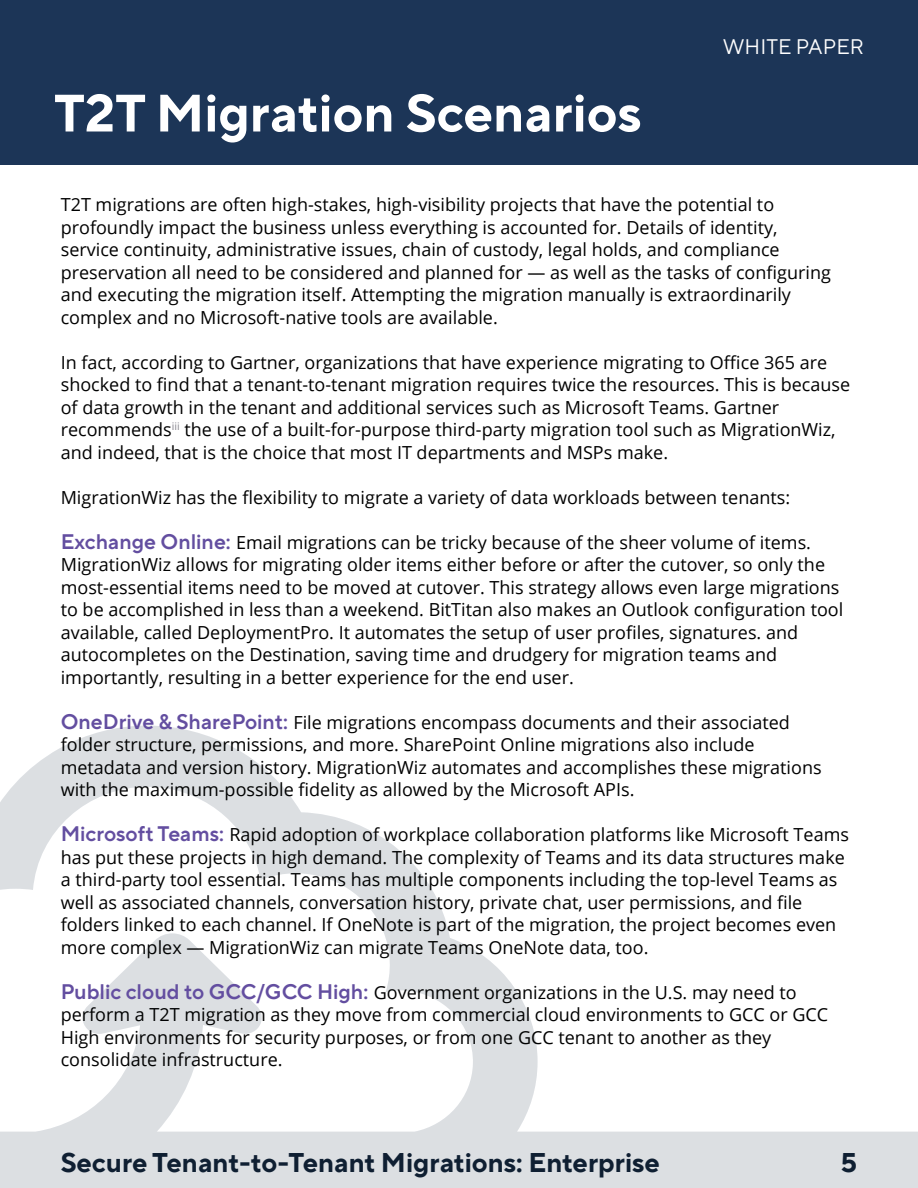
<style>
.page{position:relative;width:918px;height:1188px;background:#fff}
.page>*{position:absolute;margin:0;border:0;box-sizing:border-box;transform-origin:0 0}
.t1{font:700 52.5px "TT Norms Pro";color:#fff}
.t2{font:700 27px "TT Norms Pro";color:#0f1f32}
.t3{font:21px "TT Norms Pro";color:#fff}
.t4{font:18px/22.5px "Open Sans";color:#000101}
.s1{font-family:"TT Norms Pro";font-weight:600;font-size:21px;color:#634ea0}
</style>
<div class="page">
<svg style="left:0;top:726px;width:918px;height:462px"></svg>
<div style="left:0;top:0;width:918px;height:164px;background:#1c3557"></div>
<h1 class="t1" style="left:54px;top:74px;width:589px">T2T Migration Scenarios</h1>
<p class="t3" style="left:723px;top:31px;width:143px">WHITE PAPER</p>
<p class="t4" style="left:61px;top:193px;width:772px">T2T migrations are often high-stakes, high-visibility projects that have the potential to profoundly impact the business unless everything is accounted for. Details of identity, service continuity, administrative issues, chain of custody, legal holds, and compliance preservation all need to be considered and planned for — as well as the tasks of configuring and executing the migration itself. Attempting the migration manually is extraordinarily complex and no Microsoft-native tools are available.</p>
<p class="t4" style="left:61px;top:351px;width:791px">In fact, according to Gartner, organizations that have experience migrating to Office 365 are shocked to find that a tenant-to-tenant migration requires twice the resources. This is because of data growth in the tenant and additional services such as Microsoft Teams. Gartner recommends<sup>iii</sup> the use of a built-for-purpose third-party migration tool such as MigrationWiz, and indeed, that is the choice that most IT departments and MSPs make.</p>
<p class="t4" style="left:61px;top:486px;width:731px">MigrationWiz has the flexibility to migrate a variety of data workloads between tenants:</p>
<p class="t4" style="left:61px;top:531px;width:784px"><span class="s1">Exchange Online:</span> Email migrations can be tricky because of the sheer volume of items.<br>MigrationWiz allows for migrating older items either before or after the cutover, so only the most-essential items need to be moved at cutover. This strategy allows even large migrations to be accomplished in less than a weekend. BitTitan also makes an Outlook configuration tool available, called DeploymentPro. It automates the setup of user profiles, signatures. and autocompletes on the Destination, saving time and drudgery for migration teams and importantly, resulting in a better experience for the end user.</p>
<p class="t4" style="left:61px;top:711px;width:762px"><span class="s1">OneDrive &amp; SharePoint:</span> File migrations encompass documents and their associated folder structure, permissions, and more. SharePoint Online migrations also include metadata and version history. MigrationWiz automates and accomplishes these migrations with the maximum-possible fidelity as allowed by the Microsoft APIs.</p>
<p class="t4" style="left:61px;top:823px;width:790px"><span class="s1">Microsoft Teams:</span> Rapid adoption of workplace collaboration platforms like Microsoft Teams has put these projects in high demand. The complexity of Teams and its data structures make a third-party tool essential. Teams has multiple components including the top-level Teams as well as associated channels, conversation history, private chat, user permissions, and file folders linked to each channel. If OneNote is part of the migration, the project becomes even more complex — MigrationWiz can migrate Teams OneNote data, too.</p>
<p class="t4" style="left:61px;top:981px;width:769px"><span class="s1">Public cloud to GCC/GCC High:</span> Government organizations in the U.S. may need to perform a T2T migration as they move from commercial cloud environments to GCC or GCC High environments for security purposes, or from one GCC tenant to another as they consolidate infrastructure.</p>
<h2 class="t2" style="left:61px;top:1143px;width:601px">Secure Tenant-to-Tenant Migrations: Enterprise</h2>
<h2 class="t2" style="left:841px;top:1143px;width:18px">5</h2>
</div>
